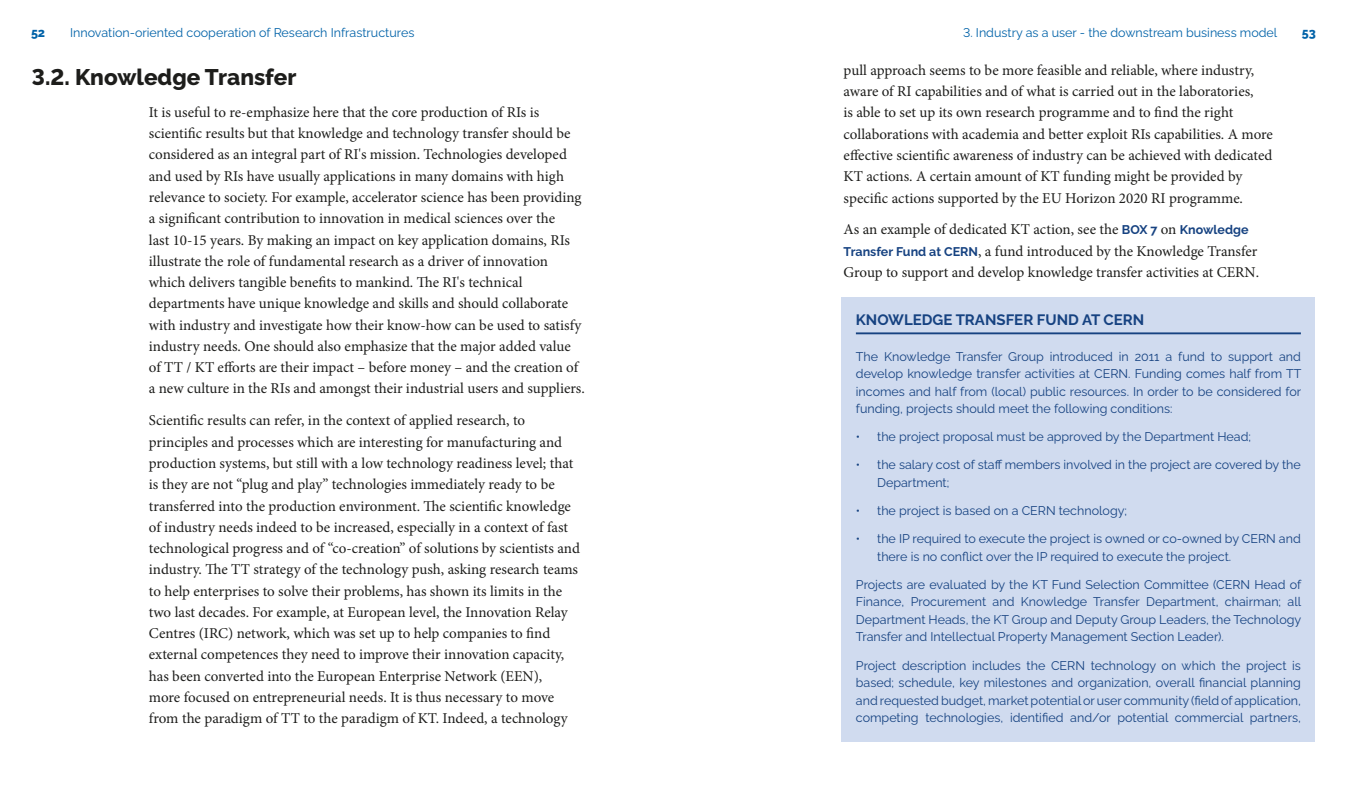
<style>
.page{position:relative;width:1347px;height:798px;background:#fff}
.page>*{position:absolute;margin:0;border:0;box-sizing:border-box;transform-origin:0 0}
.t1{font:700 22.5px "Raleway v 4020 Extra";color:#1d1d1b}
.t2{font:15px/21.2px "Minion Pro";color:#1d1d1b}
.t3{font:15px "Raleway v 4020 Bold";color:#164281}
.t4{font:12.5px/17.5px "Raleway v 4020 Regular";color:#164281;text-align:justify}
.t5{font:12.5px "Raleway v 4020 Regular";color:#0062a8}
.t6{font:700 12.5px "Raleway v 4020 Extra";color:#0062a8}
.s1{font-family:"Raleway v 4020 Bold";font-size:12.5px;color:#164281}
</style>
<div class="page">
<div style="left:841px;top:297px;width:474px;height:444px;background:#d0dbef"></div>
<hr style="left:856px;top:332px;width:444px;height:2px;background:#164281">
<p class="t6" style="left:31px;top:23px;width:16px">52</p>
<p class="t5" style="left:70px;top:22px;width:346px">Innovation-oriented cooperation of Research Infrastructures</p>
<p class="t5" style="left:963px;top:22px;width:316px">3. Industry as a user - the downstream business model</p>
<p class="t6" style="left:1301px;top:23px;width:16px">53</p>
<h1 class="t1" style="left:32px;top:60px;width:266px">3.2. Knowledge Transfer</h1>
<p class="t2" style="left:149px;top:101px;width:437px">It is useful to re-emphasize here that the core production of RIs is scientific results but that knowledge and technology transfer should be considered as an integral part of RI's mission. Technologies developed and used by RIs have usually applications in many domains with high relevance to society. For example, accelerator science has been providing a significant contribution to innovation in medical sciences over the<br>last 10-15 years. By making an impact on key application domains, RIs illustrate the role of fundamental research as a driver of innovation which delivers tangible benefits to mankind. The RI's technical departments have unique knowledge and skills and should collaborate with industry and investigate how their know-how can be used to satisfy industry needs. One should also emphasize that the major added value of TT / KT efforts are their impact – before money – and the creation of a new culture in the RIs and amongst their industrial users and suppliers.</p>
<p class="t2" style="left:149px;top:410px;width:432px">Scientific results can refer, in the context of applied research, to principles and processes which are interesting for manufacturing and production systems, but still with a low technology readiness level; that is they are not “plug and play” technologies immediately ready to be transferred into the production environment. The scientific knowledge of industry needs indeed to be increased, especially in a context of fast technological progress and of “co-creation” of solutions by scientists and industry. The TT strategy of the technology push, asking research teams to help enterprises to solve their problems, has shown its limits in the two last decades. For example, at European level, the Innovation Relay Centres (IRC) network, which was set up to help companies to find external competences they need to improve their innovation capacity, has been converted into the European Enterprise Network (EEN),<br>more focused on entrepreneurial needs. It is thus necessary to move from the paradigm of TT to the paradigm of KT. Indeed, a technology</p>
<p class="t2" style="left:843px;top:59px;width:431px">pull approach seems to be more feasible and reliable, where industry, aware of RI capabilities and of what is carried out in the laboratories,<br>is able to set up its own research programme and to find the right collaborations with academia and better exploit RIs capabilities. A more effective scientific awareness of industry can be achieved with dedicated KT actions. A certain amount of KT funding might be provided by specific actions supported by the EU Horizon 2020 RI programme.</p>
<p class="t2" style="left:843px;top:219px;width:417px">As an example of dedicated KT action, see the <span class="s1">BOX 7</span> on <span class="s1">Knowledge<br>Transfer Fund at CERN</span>, a fund introduced by the Knowledge Transfer<br>Group to support and develop knowledge transfer activities at CERN.</p>
<p class="t3" style="left:856px;top:308px;width:290px">KNOWLEDGE TRANSFER FUND AT CERN</p>
<p class="t4" style="left:856px;top:346px;width:447px">The Knowledge Transfer Group introduced in 2011 a fund to support and develop knowledge transfer activities at CERN. Funding comes half from TT incomes and half from (local) public resources. In order to be considered for funding, projects should meet the following conditions:</p>
<p class="t4" style="left:856px;top:426px;width:396px">• the project proposal must be approved by the Department Head;</p>
<p class="t4" style="left:877px;top:455px;width:425px;text-indent:-21px">• the salary cost of staff members involved in the project are covered by the<br>Department;</p>
<p class="t4" style="left:856px;top:500px;width:273px">• the project is based on a CERN technology;</p>
<p class="t4" style="left:877px;top:528px;width:425px;text-indent:-21px">• the IP required to execute the project is owned or co-owned by CERN and there is no conflict over the IP required to execute the project.</p>
<p class="t4" style="left:856px;top:574px;width:447px">Projects are evaluated by the KT Fund Selection Committee (CERN Head of Finance, Procurement and Knowledge Transfer Department, chairman; all Department Heads, the KT Group and Deputy Group Leaders, the Technology Transfer and Intellectual Property Management Section Leader).</p>
<p class="t4" style="left:856px;top:655px;width:446px">Project description includes the CERN technology on which the project is based; schedule, key milestones and organization, overall financial planning and requested budget, market potential or user community (field of application, competing technologies, identified and/or potential commercial partners,</p>
</div>
